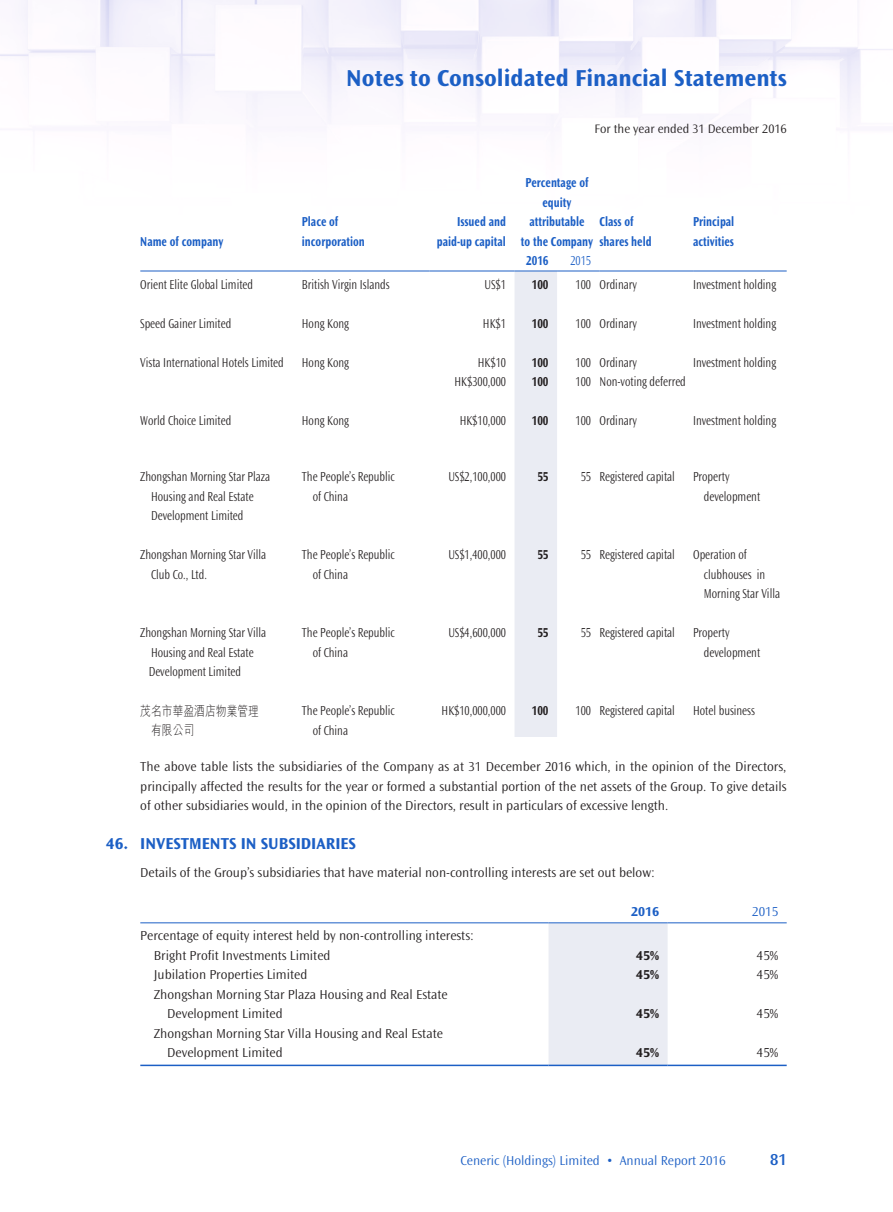
<style>
.page{position:relative;width:893px;height:1212px;background:#fff}
.page>*{position:absolute;margin:0;border:0;box-sizing:border-box;transform-origin:0 0}
.t1{font:700 24px "Ocean Sans Std";color:#1c5fc5}
._01_H1{font:700 16.5px "Ocean Sans Std";color:#1c5fc5}
.t2{font:600 16.5px "Ocean Sans Std";color:#1c5fc5}
._00_txt{font:300 13.5px "Ocean Sans Std";color:#231f20;scale:.8 1}
._00_txt-2{font:300 13.5px/19.5px "Ocean Sans Std";color:#231f20;text-align:justify}
._50_Table_txt{font:300 13.5px "Ocean Sans Std";color:#231f20}
._00_txt-3{font:700 13.5px "Ocean Sans Std";color:#1c5fc5;scale:.8 1}
._50_Table_txt-2{font:300 13.5px "Ocean Sans Std";color:#1c5fc5}
._00_txt-4{font:700 13.5px "Ocean Sans Std";color:#231f20;scale:.8 1}
._00_txt-5{font:300 13.5px "M Hei HK";color:#231f20;scale:.8 1}
._50_Table_txt-3{font:700 13.5px "Ocean Sans Std";color:#231f20}
._00_txt-6{font:300 13.5px "Ocean Sans Std";color:#1c5fc5;scale:.8 1}
._50_Table_txt-4{font:700 13.5px "Ocean Sans Std";color:#1c5fc5}
.t3{font:300 12.75px "Ocean Sans Std";color:#231f20}
</style>
<div class="page">
<img style="left:0;top:0;width:893px;height:271px">
<div style="left:515px;top:272px;width:42px;height:465px;background:#eaecf3"></div>
<hr style="left:140px;top:271px;width:162px;height:1px;background:#1c5fc5">
<hr style="left:302px;top:271px;width:127px;height:1px;background:#1c5fc5">
<hr style="left:429px;top:271px;width:85px;height:1px;background:#1c5fc5">
<hr style="left:514px;top:271px;width:43px;height:1px;background:#1c5fc5">
<hr style="left:557px;top:271px;width:43px;height:1px;background:#1c5fc5">
<hr style="left:600px;top:271px;width:93px;height:1px;background:#1c5fc5">
<hr style="left:693px;top:271px;width:94px;height:1px;background:#1c5fc5">
<div style="left:548px;top:923px;width:120px;height:141px;background:#eaecf3"></div>
<hr style="left:140px;top:922px;width:408px;height:1px;background:#1c5fc5">
<hr style="left:548px;top:922px;width:120px;height:1px;background:#1c5fc5">
<hr style="left:668px;top:922px;width:119px;height:1px;background:#1c5fc5">
<hr style="left:140px;top:1064px;width:408px;height:2px;background:#1c5fc5">
<hr style="left:548px;top:1064px;width:120px;height:2px;background:#1c5fc5">
<hr style="left:668px;top:1064px;width:119px;height:2px;background:#1c5fc5">
<p class="_00_txt-3" style="left:140px;top:234px;width:105px">Name of company</p>
<h1 class="t1" style="left:346px;top:64px;width:442px">Notes to Consolidated Financial Statements</h1>
<p class="t3" style="left:594px;top:121px;width:194px">For the year ended 31 December 2016</p>
<p class="_00_txt-3" style="left:302px;top:214px;width:47px">Place of</p>
<p class="_00_txt-3" style="left:302px;top:234px;width:80px">incorporation</p>
<p class="_00_txt-3" style="left:457px;top:214px;width:63px">Issued and</p>
<p class="_00_txt-3" style="left:437px;top:234px;width:88px">paid-up capital</p>
<p class="_00_txt-3" style="left:525px;top:175px;width:80px">Percentage of</p>
<p class="_00_txt-3" style="left:543px;top:195px;width:38px">equity</p>
<p class="_00_txt-3" style="left:529px;top:214px;width:70px">attributable</p>
<p class="_00_txt-3" style="left:521px;top:234px;width:92px">to the Company</p>
<p class="_00_txt-3" style="left:600px;top:214px;width:44px">Class of</p>
<p class="_00_txt-3" style="left:600px;top:234px;width:67px">shares held</p>
<p class="_00_txt-3" style="left:526px;top:253px;width:30px">2016</p>
<p class="_00_txt-6" style="left:570px;top:253px;width:27px">2015</p>
<p class="_00_txt-3" style="left:693px;top:214px;width:53px">Principal</p>
<p class="_00_txt-3" style="left:693px;top:234px;width:53px">activities</p>
<p class="_00_txt" style="left:140px;top:277px;width:143px">Orient Elite Global Limited</p>
<p class="_00_txt" style="left:302px;top:277px;width:111px">British Virgin Islands</p>
<p class="_00_txt" style="left:484px;top:277px;width:28px">US$1</p>
<p class="_00_txt-4" style="left:532px;top:277px;width:23px">100</p>
<p class="_00_txt" style="left:575px;top:277px;width:21px">100</p>
<p class="_00_txt" style="left:600px;top:277px;width:48px">Ordinary</p>
<p class="_00_txt" style="left:693px;top:277px;width:105px">Investment holding</p>
<p class="_00_txt" style="left:140px;top:316px;width:115px">Speed Gainer Limited</p>
<p class="_00_txt" style="left:302px;top:316px;width:60px">Hong Kong</p>
<p class="_00_txt" style="left:483px;top:316px;width:30px">HK$1</p>
<p class="_00_txt-4" style="left:532px;top:316px;width:23px">100</p>
<p class="_00_txt" style="left:575px;top:316px;width:21px">100</p>
<p class="_00_txt" style="left:600px;top:316px;width:48px">Ordinary</p>
<p class="_00_txt" style="left:693px;top:316px;width:105px">Investment holding</p>
<p class="_00_txt" style="left:140px;top:355px;width:181px">Vista International Hotels Limited</p>
<p class="_00_txt" style="left:302px;top:355px;width:60px">Hong Kong</p>
<p class="_00_txt" style="left:478px;top:355px;width:37px">HK$10</p>
<p class="_00_txt-4" style="left:532px;top:355px;width:23px">100</p>
<p class="_00_txt" style="left:575px;top:355px;width:21px">100</p>
<p class="_00_txt" style="left:600px;top:355px;width:48px">Ordinary</p>
<p class="_00_txt" style="left:693px;top:355px;width:105px">Investment holding</p>
<p class="_00_txt" style="left:454px;top:374px;width:66px">HK$300,000</p>
<p class="_00_txt-4" style="left:532px;top:374px;width:23px">100</p>
<p class="_00_txt" style="left:575px;top:374px;width:21px">100</p>
<p class="_00_txt" style="left:600px;top:374px;width:109px">Non-voting deferred</p>
<p class="_00_txt" style="left:140px;top:413px;width:115px">World Choice Limited</p>
<p class="_00_txt" style="left:302px;top:413px;width:60px">Hong Kong</p>
<p class="_00_txt" style="left:460px;top:413px;width:59px">HK$10,000</p>
<p class="_00_txt-4" style="left:532px;top:413px;width:23px">100</p>
<p class="_00_txt" style="left:575px;top:413px;width:21px">100</p>
<p class="_00_txt" style="left:600px;top:413px;width:48px">Ordinary</p>
<p class="_00_txt" style="left:693px;top:413px;width:105px">Investment holding</p>
<p class="_00_txt" style="left:140px;top:469px;width:164px">Zhongshan Morning Star Plaza</p>
<p class="_00_txt" style="left:151px;top:489px;width:130px">Housing and Real Estate</p>
<p class="_00_txt" style="left:151px;top:508px;width:117px">Development Limited</p>
<p class="_00_txt" style="left:140px;top:547px;width:159px">Zhongshan Morning Star Villa</p>
<p class="_00_txt" style="left:151px;top:567px;width:71px">Club Co., Ltd.</p>
<p class="_00_txt" style="left:140px;top:625px;width:159px">Zhongshan Morning Star Villa</p>
<p class="_00_txt" style="left:151px;top:645px;width:130px">Housing and Real Estate</p>
<p class="_00_txt" style="left:149px;top:664px;width:117px">Development Limited</p>
<p class="_00_txt-5" style="left:140px;top:704px;width:150px">茂名市華盈酒店物業管理</p>
<p class="_00_txt-5" style="left:151px;top:723px;width:56px">有限公司</p>
<p class="_00_txt" style="left:302px;top:469px;width:118px">The People’s Republic</p>
<p class="_00_txt" style="left:313px;top:489px;width:46px">of China</p>
<p class="_00_txt" style="left:302px;top:547px;width:118px">The People’s Republic</p>
<p class="_00_txt" style="left:313px;top:567px;width:46px">of China</p>
<p class="_00_txt" style="left:302px;top:625px;width:118px">The People’s Republic</p>
<p class="_00_txt" style="left:313px;top:645px;width:46px">of China</p>
<p class="_00_txt" style="left:302px;top:703px;width:118px">The People’s Republic</p>
<p class="_00_txt" style="left:313px;top:723px;width:46px">of China</p>
<p class="_00_txt" style="left:448px;top:469px;width:74px">US$2,100,000</p>
<p class="_00_txt-4" style="left:537px;top:469px;width:16px">55</p>
<p class="_00_txt" style="left:581px;top:469px;width:14px">55</p>
<p class="_00_txt" style="left:600px;top:469px;width:96px">Registered capital</p>
<p class="_00_txt" style="left:693px;top:469px;width:47px">Property</p>
<p class="_00_txt" style="left:704px;top:489px;width:72px">development</p>
<p class="_00_txt" style="left:448px;top:547px;width:74px">US$1,400,000</p>
<p class="_00_txt-4" style="left:537px;top:547px;width:16px">55</p>
<p class="_00_txt" style="left:581px;top:547px;width:14px">55</p>
<p class="_00_txt" style="left:600px;top:547px;width:96px">Registered capital</p>
<p class="_00_txt" style="left:693px;top:547px;width:69px">Operation of</p>
<p class="_00_txt" style="left:704px;top:567px;width:78px">clubhouses in</p>
<p class="_00_txt" style="left:704px;top:586px;width:97px">Morning Star Villa</p>
<p class="_00_txt" style="left:448px;top:625px;width:74px">US$4,600,000</p>
<p class="_00_txt-4" style="left:537px;top:625px;width:16px">55</p>
<p class="_00_txt" style="left:581px;top:625px;width:14px">55</p>
<p class="_00_txt" style="left:600px;top:625px;width:96px">Registered capital</p>
<p class="_00_txt" style="left:693px;top:625px;width:47px">Property</p>
<p class="_00_txt" style="left:704px;top:645px;width:72px">development</p>
<p class="_00_txt" style="left:442px;top:703px;width:82px">HK$10,000,000</p>
<p class="_00_txt-4" style="left:532px;top:703px;width:23px">100</p>
<p class="_00_txt" style="left:575px;top:703px;width:21px">100</p>
<p class="_00_txt" style="left:600px;top:703px;width:96px">Registered capital</p>
<p class="_00_txt" style="left:693px;top:703px;width:79px">Hotel business</p>
<p class="_00_txt-2" style="left:140px;top:757px;width:648px">The above table lists the subsidiaries of the Company as at 31 December 2016 which, in the opinion of the Directors, principally affected the results for the year or formed a substantial portion of the net assets of the Group. To give details of other subsidiaries would, in the opinion of the Directors, result in particulars of excessive length.</p>
<p class="_01_H1" style="left:106px;top:835px;width:251px">46. INVESTMENTS IN SUBSIDIARIES</p>
<p class="_00_txt-2" style="left:140px;top:863px;width:516px">Details of the Group’s subsidiaries that have material non-controlling interests are set out below:</p>
<p class="_50_Table_txt-4" style="left:631px;top:904px;width:30px">2016</p>
<p class="_50_Table_txt-2" style="left:752px;top:904px;width:27px">2015</p>
<p class="_50_Table_txt" style="left:140px;top:928px;width:335px">Percentage of equity interest held by non-controlling interests:</p>
<p class="_50_Table_txt" style="left:154px;top:948px;width:178px">Bright Profit Investments Limited</p>
<p class="_50_Table_txt-3" style="left:636px;top:948px;width:24px">45%</p>
<p class="_50_Table_txt" style="left:757px;top:948px;width:23px">45%</p>
<p class="_50_Table_txt" style="left:154px;top:967px;width:155px">Jubilation Properties Limited</p>
<p class="_50_Table_txt-3" style="left:636px;top:967px;width:24px">45%</p>
<p class="_50_Table_txt" style="left:757px;top:967px;width:23px">45%</p>
<p class="_50_Table_txt" style="left:154px;top:987px;width:295px">Zhongshan Morning Star Plaza Housing and Real Estate</p>
<p class="_50_Table_txt" style="left:167px;top:1006px;width:117px">Development Limited</p>
<p class="_50_Table_txt-3" style="left:636px;top:1006px;width:24px">45%</p>
<p class="_50_Table_txt" style="left:757px;top:1006px;width:23px">45%</p>
<p class="_50_Table_txt" style="left:154px;top:1026px;width:291px">Zhongshan Morning Star Villa Housing and Real Estate</p>
<p class="_50_Table_txt" style="left:167px;top:1045px;width:117px">Development Limited</p>
<p class="_50_Table_txt-3" style="left:636px;top:1045px;width:24px">45%</p>
<p class="_50_Table_txt" style="left:757px;top:1045px;width:23px">45%</p>
<p class="_50_Table_txt-2" style="left:460px;top:1153px;width:266px">Ceneric (Holdings) Limited • Annual Report 2016</p>
<p class="t2" style="left:770px;top:1150px;width:18px">81</p>
</div>
